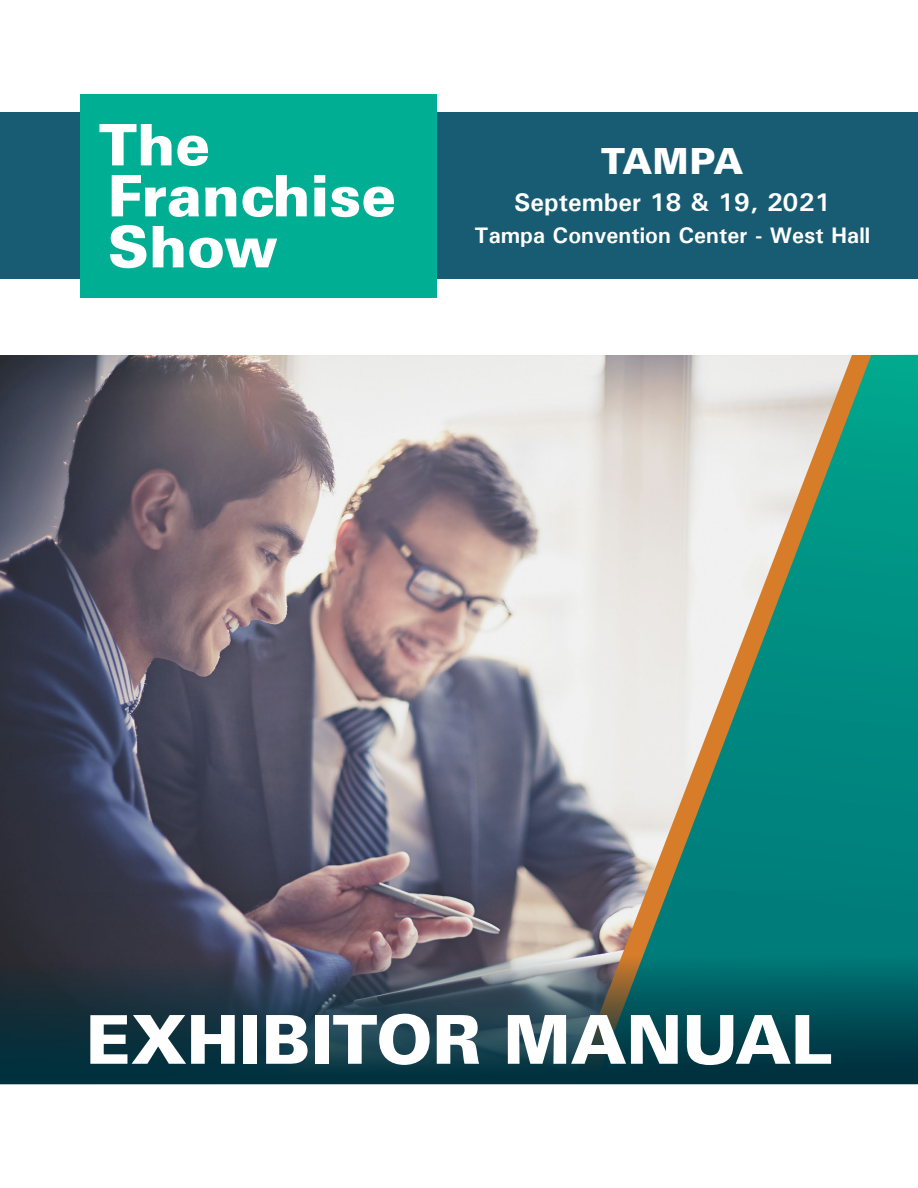
<style>
.page{position:relative;width:918px;height:1188px;background:#fff}
.page>*{position:absolute;margin:0;border:0;box-sizing:border-box;transform-origin:0 0}
.t1{font:900 67.5px "Univers LT Std";letter-spacing:-.005em;color:#fff}
.t2{font:900 36px "Univers LT Std";letter-spacing:-.02em;color:#fff}
.t3{font:700 25.5px "Univers";color:#fff}
.t4{font:700 22.5px "Univers";color:#fff}
</style>
<div class="page">
<img style="left:0;top:355px;width:595px;height:533px">
<svg style="left:595px;top:355px;width:323px;height:533px;background:#7ab3a8"></svg>
<div style="left:0;top:112px;width:918px;height:167px;background:#185c74"></div>
<div style="left:80px;top:94px;width:357px;height:204px;background:#00ae94"></div>
<svg style="left:99px;top:124px;width:109px;height:42px"></svg>
<svg style="left:112px;top:175px;width:87px;height:42px"></svg>
<svg style="left:205px;top:187px;width:31px;height:29px"></svg>
<svg style="left:243px;top:175px;width:64px;height:42px"></svg>
<svg style="left:314px;top:175px;width:11px;height:41px"></svg>
<svg style="left:331px;top:187px;width:63px;height:30px"></svg>
<svg style="left:110px;top:225px;width:36px;height:43px"></svg>
<svg style="left:153px;top:226px;width:30px;height:41px"></svg>
<svg style="left:189px;top:238px;width:88px;height:30px"></svg>
<svg style="left:0;top:888px;width:918px;height:196px;background:#2e525b"></svg>
<h2 class="t2" style="left:601px;top:138px;width:144px">TAMPA</h2>
<p class="t3" style="left:514px;top:186px;width:318px">September 18 &amp; 19, 2021</p>
<p class="t4" style="left:475px;top:221px;width:397px">Tampa Convention Center - West Hall</p>
<h1 class="t1" style="left:86px;top:997px;width:748px">EXHIBITOR MANUAL</h1>
</div>
